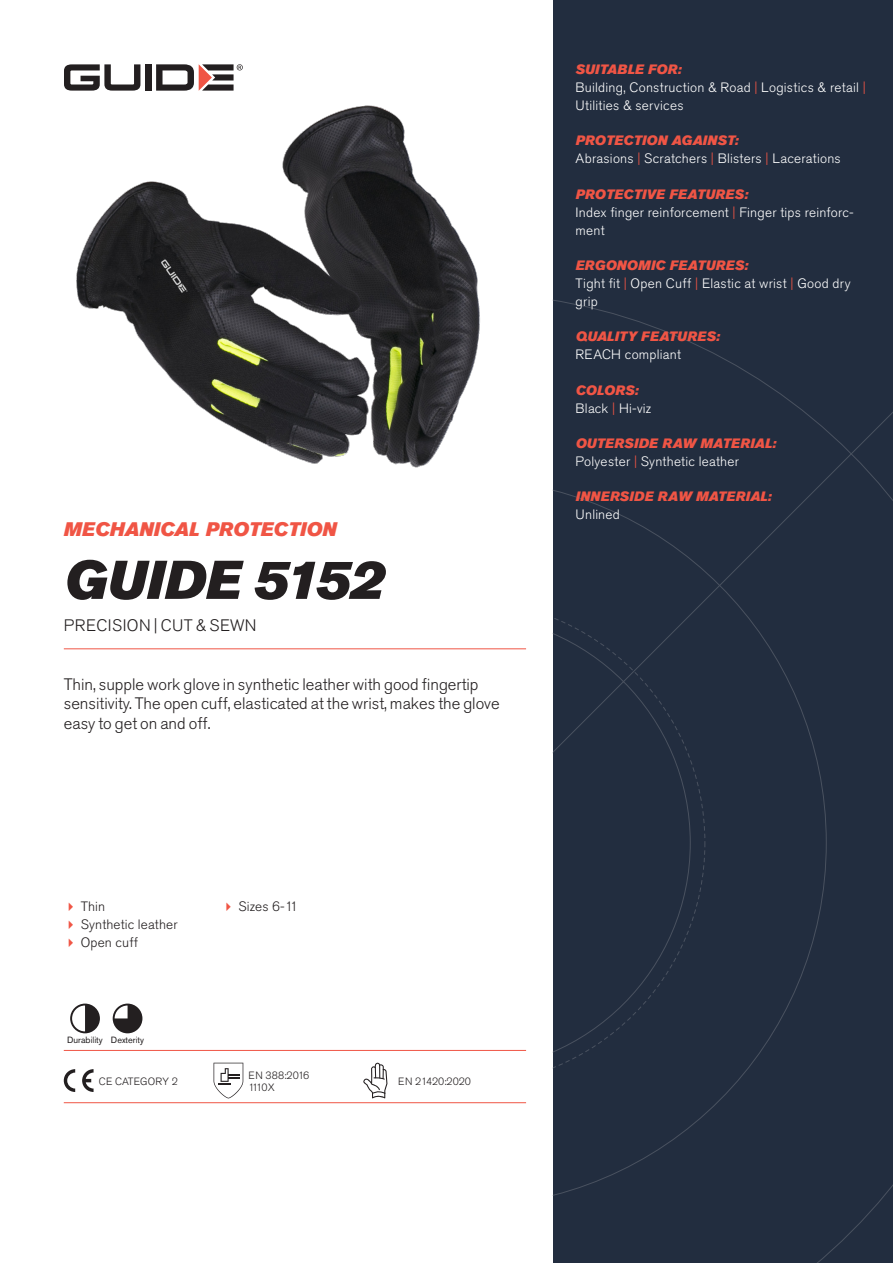
<style>
.page{position:relative;width:893px;height:1263px;background:#fff}
.page>*{position:absolute;margin:0;border:0;box-sizing:border-box;transform-origin:0 0}
.Rubrik{font:italic 54px "Akzidenz Grotesk Pro Super";color:#231f20}
.Överrubrik{font:italic 19.5px "Akzidenz Grotesk Pro Super";color:#f05545}
.Ingress{font:300 16.5px/19.8px "Akzidenz Grotesk Pro";color:#231f20}
.Product_-_AltSegment{font:300 16.5px "Akzidenz Grotesk Pro";letter-spacing:.03em;color:#231f20}
.Produkt_-_Brödtext{font:300 13.5px/18px "Akzidenz Grotesk Pro";letter-spacing:.02em;color:#fff}
.Produkt_-_Namn{font:italic 13.5px "Akzidenz Grotesk Pro Super";letter-spacing:.015em;color:#f05545}
.t1{font:300 13.5px "Akzidenz Grotesk Pro";letter-spacing:.01em;color:#231f20}
.t2{font:300 10.5px "Akzidenz Grotesk Pro";color:#231f20}
.Produkt_-_Egenskaper{font:9px "Akzidenz Grotesk Pro";color:#231f20}
.s1{color:#f05545}
</style>
<div class="page">
<div style="left:145px;top:64px;width:7px;height:27px;background:#231f20"></div>
<svg style="left:156px;top:64px;width:87px;height:27px"></svg>
<svg style="left:64px;top:64px;width:76px;height:27px"></svg>
<div style="left:553px;top:0;width:340px;height:1263px;background:#222d3f"></div>
<svg style="left:553px;top:300px;width:340px;height:963px"></svg>
<hr style="left:64px;top:1050px;width:462px;height:1px;background:#f05545">
<hr style="left:64px;top:1102px;width:462px;height:1px;background:#f05545">
<svg style="left:70px;top:1003px;width:30px;height:30px"></svg>
<svg style="left:113px;top:1003px;width:29px;height:30px"></svg>
<svg style="left:64px;top:1069px;width:11px;height:23px"></svg>
<svg style="left:82px;top:1069px;width:12px;height:23px"></svg>
<svg style="left:214px;top:1063px;width:29px;height:35px"></svg>
<svg style="left:363px;top:1063px;width:24px;height:35px"></svg>
<img style="left:76px;top:105px;width:404px;height:363px">
<hr style="left:64px;top:648px;width:462px;height:1px;background:#f05545">
<p class="Överrubrik" style="left:64px;top:517px;width:274px">MECHANICAL PROTECTION</p>
<p class="Rubrik" style="left:64px;top:545px;width:322px">GUIDE 5152</p>
<p class="Product_-_AltSegment" style="left:64px;top:615px;width:194px">PRECISION | CUT &amp; SEWN</p>
<p class="Ingress" style="left:64px;top:674px;width:437px">Thin, supple work glove in synthetic leather with good fingertip sensitivity. The open cuff, elasticated at the wrist, makes the glove easy to get on and off.</p>
<p class="t1" style="left:81px;top:898px;width:26px">Thin</p>
<p class="t1" style="left:81px;top:916px;width:98px">Synthetic leather</p>
<p class="t1" style="left:81px;top:934px;width:59px">Open cuff</p>
<p class="Produkt_-_Egenskaper" style="left:67px;top:1034px;width:37px">Durability</p>
<p class="Produkt_-_Egenskaper" style="left:111px;top:1034px;width:35px">Dexterity</p>
<p class="t2" style="left:99px;top:1074px;width:81px">CE CATEGORY 2</p>
<p class="t1" style="left:238px;top:898px;width:61px">Sizes 6-11</p>
<p class="t2" style="left:248px;top:1068px;width:62px">EN 388:2016</p>
<p class="t2" style="left:248px;top:1080px;width:28px">1110X</p>
<p class="t2" style="left:398px;top:1074px;width:74px">EN 21420:2020</p>
<p class="Produkt_-_Namn" style="left:576px;top:60px;width:107px">SUITABLE FOR:</p>
<p class="Produkt_-_Brödtext" style="left:576px;top:78px;width:292px">Building, Construction &amp; Road <span class="s1">|</span> Logistics &amp; retail <span class="s1">|<br></span>Utilities &amp; services</p>
<p class="Produkt_-_Namn" style="left:576px;top:132px;width:164px">PROTECTION AGAINST:</p>
<p class="Produkt_-_Brödtext" style="left:576px;top:150px;width:267px">Abrasions <span class="s1">|</span> Scratchers <span class="s1">|</span> Blisters <span class="s1">|</span> Lacerations</p>
<p class="Produkt_-_Namn" style="left:576px;top:185px;width:174px">PROTECTIVE FEATURES:</p>
<p class="Produkt_-_Brödtext" style="left:576px;top:203px;width:280px">Index finger reinforcement <span class="s1">|</span> Finger tips reinforc&shy;ment</p>
<p class="Produkt_-_Namn" style="left:576px;top:256px;width:174px">ERGONOMIC FEATURES:</p>
<p class="Produkt_-_Brödtext" style="left:576px;top:274px;width:277px">Tight fit <span class="s1">|</span> Open Cuff <span class="s1">|</span> Elastic at wrist <span class="s1">|</span> Good dry grip</p>
<p class="Produkt_-_Namn" style="left:576px;top:328px;width:146px">QUALITY FEATURES:</p>
<p class="Produkt_-_Brödtext" style="left:576px;top:346px;width:107px">REACH compliant</p>
<p class="Produkt_-_Namn" style="left:576px;top:381px;width:64px">COLORS:</p>
<p class="Produkt_-_Brödtext" style="left:576px;top:399px;width:77px">Black <span class="s1">|</span> Hi-viz</p>
<p class="Produkt_-_Namn" style="left:576px;top:434px;width:202px">OUTERSIDE RAW MATERIAL:</p>
<p class="Produkt_-_Brödtext" style="left:576px;top:452px;width:165px">Polyester <span class="s1">|</span> Synthetic leather</p>
<p class="Produkt_-_Namn" style="left:576px;top:488px;width:197px">INNERSIDE RAW MATERIAL:</p>
<p class="Produkt_-_Brödtext" style="left:576px;top:506px;width:46px">Unlined</p>
</div>
